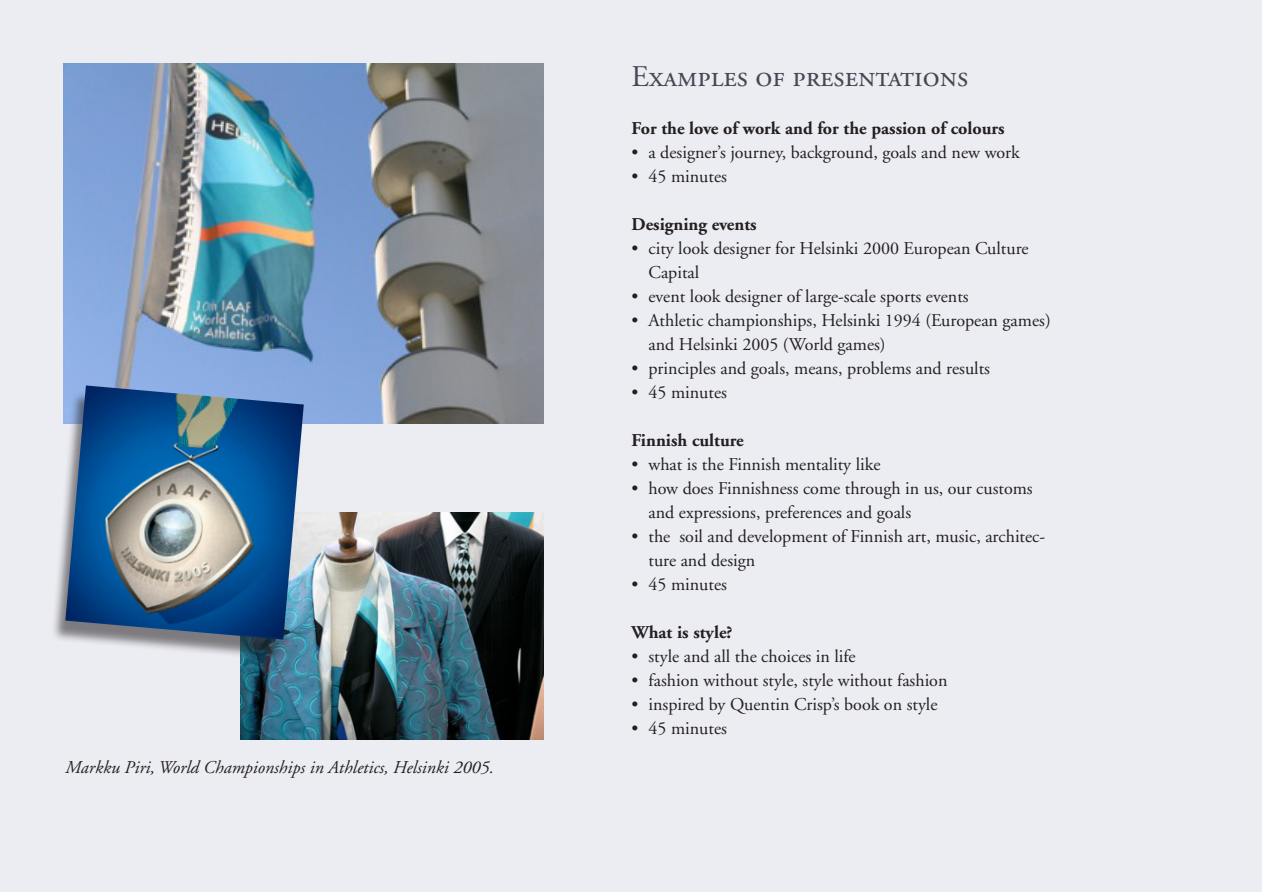
<style>
.page{position:relative;width:1263px;height:893px;background:#fff}
.page>*{position:absolute;margin:0;border:0;box-sizing:border-box;transform-origin:0 0}
.Otsikko{font:30px "Adobe Garamond Regular SC";color:#444854}
.Palloleipis{font:18px/24px "Adobe Garamond";color:#231f20}
.Väliotsikko{font:700 18px "Adobe Garamond";color:#231f20}
.Kuvateksti{font:italic 18px "Adobe Garamond";color:#231f20}
.Palloleipis-2{font:700 18px "Adobe Garamond";color:#231f20}
</style>
<div class="page">
<div style="left:1px;top:1px;width:1261px;height:891px;background:#ecedf3"></div>
<img style="left:64px;top:64px;width:480px;height:360px">
<img style="left:241px;top:513px;width:303px;height:227px">
<div style="left:50px;top:390px;width:254px;height:270px;background:#231f20;opacity:.55"></div>
<img style="left:65px;top:385px;width:239px;height:255px">
<p class="Kuvateksti" style="left:65px;top:757px;width:430px">Markku Piri, World Championships in Athletics, Helsinki 2005.</p>
<p class="Otsikko" style="left:631px;top:60px;width:338px">Examples of presentations</p>
<p class="Väliotsikko" style="left:631px;top:118px;width:375px">For the love of work and for the passion of colours</p>
<p class="Palloleipis" style="left:631px;top:140px;width:390px">• a designer’s journey, background, goals and new work</p>
<p class="Palloleipis" style="left:631px;top:164px;width:97px">• 45 minutes</p>
<p class="Väliotsikko" style="left:631px;top:214px;width:127px">Designing events</p>
<p class="Palloleipis" style="left:648px;top:236px;width:382px;text-indent:-17px">• city look designer for Helsinki 2000 European Culture<br>Capital</p>
<p class="Palloleipis" style="left:631px;top:284px;width:339px">• event look designer of large-scale sports events</p>
<p class="Palloleipis" style="left:648px;top:308px;width:404px;text-indent:-17px">• Athletic championships, Helsinki 1994 (European games) and Helsinki 2005 (World games)</p>
<p class="Palloleipis" style="left:631px;top:356px;width:360px">• principles and goals, means, problems and results</p>
<p class="Palloleipis" style="left:631px;top:380px;width:97px">• 45 minutes</p>
<p class="Palloleipis-2" style="left:631px;top:430px;width:114px">Finnish culture</p>
<p class="Palloleipis" style="left:631px;top:452px;width:251px">• what is the Finnish mentality like</p>
<p class="Palloleipis" style="left:648px;top:476px;width:386px;text-indent:-17px">• how does Finnishness come through in us, our customs and expressions, preferences and goals</p>
<p class="Palloleipis" style="left:648px;top:524px;width:398px;text-indent:-17px">• the soil and development of Finnish art, music, architec&shy;ture and design</p>
<p class="Palloleipis" style="left:631px;top:572px;width:97px">• 45 minutes</p>
<p class="Väliotsikko" style="left:631px;top:622px;width:103px">What is style?</p>
<p class="Palloleipis" style="left:631px;top:644px;width:226px">• style and all the choices in life</p>
<p class="Palloleipis" style="left:631px;top:668px;width:317px">• fashion without style, style without fashion</p>
<p class="Palloleipis" style="left:631px;top:692px;width:307px">• inspired by Quentin Crisp’s book on style</p>
<p class="Palloleipis" style="left:631px;top:716px;width:97px">• 45 minutes</p>
</div>
